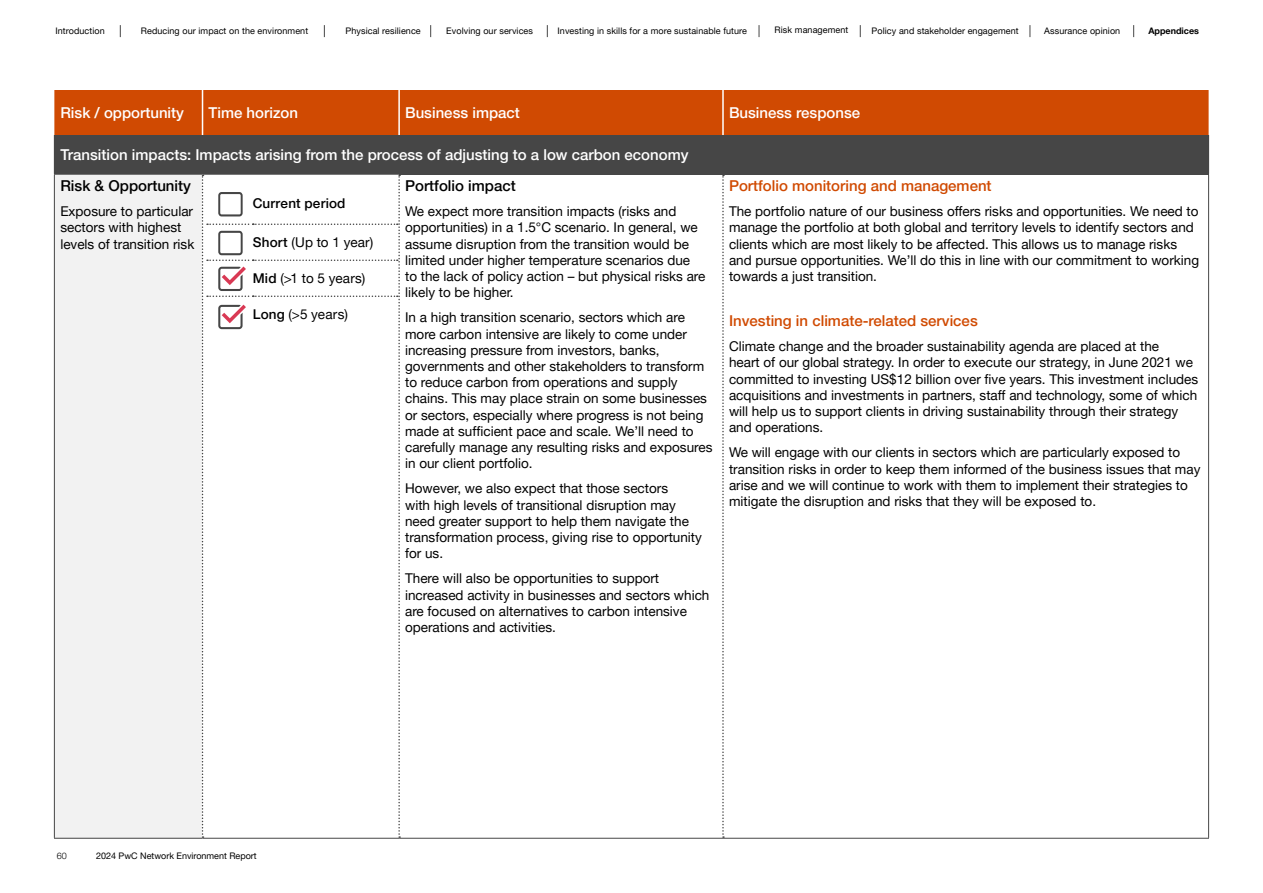
<style>
.page{position:relative;width:1263px;height:893px;background:#fff}
.page>*{position:absolute;margin:0;border:0;box-sizing:border-box;transform-origin:0 0}
.t1{font:500 15px "Helvetica Neue LT Pro";color:#fff}
.t2{font:500 15px "Helvetica Neue LT Pro";color:#d04a02}
.t3{font:500 15px "Helvetica Neue LT Pro";color:#000}
.t4{font:13.5px/16.2px "Helvetica Neue LT Pro";color:#000}
.t5{font:500 13.5px "Helvetica Neue LT Pro";letter-spacing:.015em;color:#000}
.t6{font:9px "Helvetica Neue LT Pro";letter-spacing:.01em;color:#000}
.t7{font:700 9px "Helvetica Neue LT Pro";color:#000}
.t8{font:300 9px "Helvetica Neue LT Pro";color:#000}
.s1{font-weight:500}
</style>
<div class="page">
<svg style="left:120px;top:25px;width:1px;height:12px"></svg>
<svg style="left:324px;top:25px;width:1px;height:12px"></svg>
<svg style="left:430px;top:25px;width:1px;height:12px"></svg>
<svg style="left:547px;top:25px;width:1px;height:12px"></svg>
<svg style="left:759px;top:25px;width:1px;height:12px"></svg>
<svg style="left:860px;top:25px;width:1px;height:12px"></svg>
<svg style="left:1029px;top:25px;width:1px;height:12px"></svg>
<svg style="left:1133px;top:25px;width:1px;height:12px"></svg>
<div style="left:54px;top:90px;width:1154px;height:45px;background:#d04a02"></div>
<div style="left:54px;top:135px;width:1154px;height:39px;background:#464646"></div>
<div style="left:54px;top:174px;width:148px;height:664px;background:#f2f2f2"></div>
<hr style="left:202px;top:90px;width:1px;height:45px;background:#fff">
<hr style="left:398px;top:90px;width:2px;height:45px;background:#fff">
<hr style="left:722px;top:90px;width:2px;height:45px;background:#fff">
<hr style="left:1208px;top:135px;width:1px;height:39px;background:#464646">
<svg style="left:722px;top:175px;width:2px;height:663px"></svg>
<hr style="left:54px;top:174px;width:148px;height:1px;background:#464646">
<hr style="left:54px;top:175px;width:1px;height:663px;background:#464646">
<hr style="left:202px;top:174px;width:197px;height:1px;background:#464646">
<hr style="left:399px;top:174px;width:324px;height:1px;background:#464646">
<hr style="left:723px;top:174px;width:486px;height:1px;background:#464646">
<hr style="left:1208px;top:175px;width:1px;height:663px;background:#464646">
<hr style="left:54px;top:838px;width:148px;height:1px;background:#464646">
<hr style="left:202px;top:838px;width:197px;height:1px;background:#464646">
<hr style="left:399px;top:838px;width:324px;height:1px;background:#464646">
<hr style="left:723px;top:838px;width:486px;height:1px;background:#464646">
<svg style="left:202px;top:175px;width:198px;height:663px"></svg>
<p class="t6" style="left:55px;top:26px;width:51px">Introduction</p>
<p class="t6" style="left:141px;top:25px;width:169px">Reducing our impact on the environment</p>
<p class="t6" style="left:345px;top:25px;width:77px">Physical resilience</p>
<p class="t6" style="left:446px;top:25px;width:88px">Evolving our services</p>
<p class="t6" style="left:557px;top:25px;width:191px">Investing in skills for a more sustainable future</p>
<p class="t6" style="left:775px;top:25px;width:75px">Risk management</p>
<p class="t6" style="left:871px;top:25px;width:149px">Policy and stakeholder engagement</p>
<p class="t6" style="left:1044px;top:25px;width:77px">Assurance opinion</p>
<p class="t6" style="left:1169px;top:25px;width:28px">ndices</p>
<p class="t7" style="left:1148px;top:26px;width:52px">Appendices</p>
<p class="t1" style="left:60px;top:104px;width:125px">Risk / opportunity</p>
<p class="t1" style="left:208px;top:104px;width:91px">Time horizon</p>
<p class="t1" style="left:405px;top:104px;width:116px">Business impact</p>
<p class="t1" style="left:729px;top:104px;width:133px">Business response</p>
<p class="t1" style="left:60px;top:146px;width:630px">Transition impacts: Impacts arising from the process of adjusting to a low carbon economy</p>
<p class="t3" style="left:60px;top:177px;width:132px">Risk &amp; Opportunity</p>
<p class="t4" style="left:60px;top:203px;width:136px">Exposure to particular sectors with highest levels of transition risk</p>
<p class="t3" style="left:405px;top:177px;width:112px">Portfolio impact</p>
<p class="t4" style="left:405px;top:203px;width:302px">We expect more transition impacts (risks and opportunities) in a 1.5°C scenario. In general, we assume disruption from the transition would be limited under higher temperature scenarios due to the lack of policy action – but physical risks are likely to be higher.</p>
<p class="t4" style="left:405px;top:309px;width:309px">In a high transition scenario, sectors which are more carbon intensive are likely to come under increasing pressure from investors, banks, governments and other stakeholders to transform to reduce carbon from operations and supply chains. This may place strain on some businesses or sectors, especially where progress is not being made at sufficient pace and scale. We’ll need to carefully manage any resulting risks and exposures in our client portfolio.</p>
<p class="t4" style="left:405px;top:480px;width:298px">However, we also expect that those sectors<br>with high levels of transitional disruption may need greater support to help them navigate the transformation process, giving rise to opportunity for us.</p>
<p class="t4" style="left:405px;top:570px;width:306px">There will also be opportunities to support increased activity in businesses and sectors which are focused on alternatives to carbon intensive operations and activities.</p>
<p class="t2" style="left:729px;top:177px;width:264px">Portfolio monitoring and management</p>
<p class="t4" style="left:729px;top:203px;width:472px">The portfolio nature of our business offers risks and opportunities. We need to manage the portfolio at both global and territory levels to identify sectors and clients which are most likely to be affected. This allows us to manage risks and pursue opportunities. We’ll do this in line with our commitment to working towards a just transition.</p>
<p class="t2" style="left:729px;top:312px;width:250px">Investing in climate-related services</p>
<p class="t4" style="left:729px;top:338px;width:471px">Climate change and the broader sustainability agenda are placed at the<br>heart of our global strategy. In order to execute our strategy, in June 2021 we committed to investing US$12 billion over five years. This investment includes acquisitions and investments in partners, staff and technology, some of which will help us to support clients in driving sustainability through their strategy and operations.</p>
<p class="t4" style="left:729px;top:444px;width:473px">We will engage with our clients in sectors which are particularly exposed to transition risks in order to keep them informed of the business issues that may arise and we will continue to work with them to implement their strategies to mitigate the disruption and risks that they will be exposed to.</p>
<p class="t5" style="left:253px;top:195px;width:94px">Current period</p>
<p class="t4" style="left:253px;top:234px;width:122px"><span class="s1">Short</span> (Up to 1 year)</p>
<p class="t4" style="left:253px;top:270px;width:114px"><span class="s1">Mid</span> (&gt;1 to 5 years)</p>
<p class="t4" style="left:253px;top:306px;width:97px"><span class="s1">Long</span> (&gt;5 years)</p>
<p class="t8" style="left:57px;top:851px;width:12px">60</p>
<p class="t6" style="left:96px;top:851px;width:162px">2024 PwC Network Environment Report</p>
</div>
